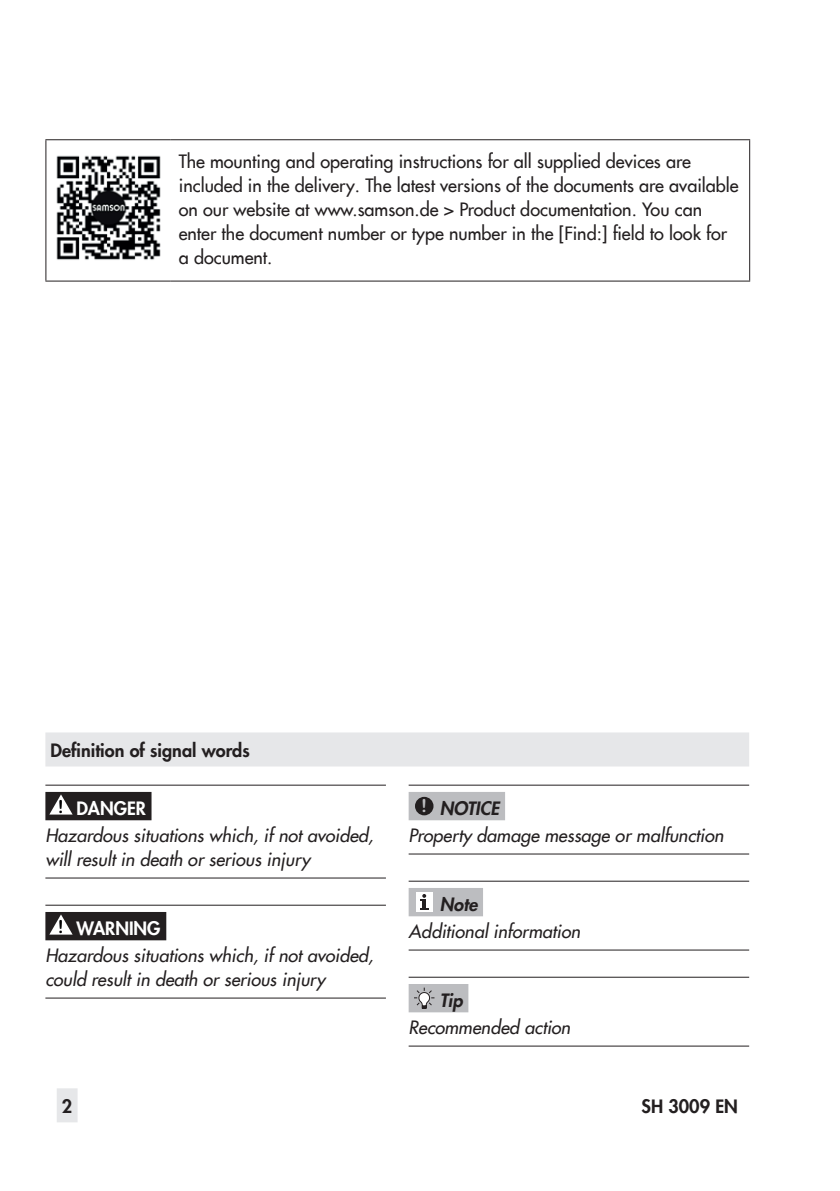
<style>
.page{position:relative;width:840px;height:1191px;background:#fff}
.page>*{position:absolute;margin:0;border:0;box-sizing:border-box;transform-origin:0 0}
.t1{font:500 18px/24px "Futura Com";color:#231f20}
.t2{font:italic 500 18px/24px "Futura Com";color:#231f20}
.t3{font:800 18px "Futura Com";color:#231f20}
.t4{font:800 18px "Futura Com";color:#fff}
.t5{font:italic 800 18px "Futura Com";color:#231f20}
.s1{font-family:"Arial Rounded MT Bold";font-weight:400;color:#000002}
.s2{font-family:"Arial Rounded MT Bold";font-weight:400;font-style:normal;color:#bcbdc0}
</style>
<div class="page">
<div style="left:57px;top:1088px;width:21px;height:34px;background:#e6e7e9"></div>
<div style="left:45px;top:732px;width:703px;height:34px;background:#e6e7e9"></div>
<hr style="left:45px;top:784px;width:341px;height:1px;background:#231f20">
<hr style="left:45px;top:877px;width:341px;height:1px;background:#231f20">
<hr style="left:45px;top:904px;width:341px;height:1px;background:#231f20">
<hr style="left:45px;top:997px;width:341px;height:1px;background:#231f20">
<hr style="left:408px;top:784px;width:340px;height:1px;background:#231f20">
<hr style="left:408px;top:853px;width:340px;height:1px;background:#231f20">
<hr style="left:408px;top:880px;width:340px;height:1px;background:#231f20">
<hr style="left:408px;top:949px;width:340px;height:1px;background:#231f20">
<hr style="left:408px;top:976px;width:340px;height:1px;background:#231f20">
<hr style="left:408px;top:1045px;width:340px;height:1px;background:#231f20">
<div style="left:45px;top:792px;width:106px;height:28px;background:#231f20"></div>
<svg style="left:49px;top:794px;width:24px;height:20px"></svg>
<div style="left:45px;top:912px;width:121px;height:28px;background:#231f20"></div>
<svg style="left:49px;top:914px;width:24px;height:20px"></svg>
<div style="left:408px;top:792px;width:97px;height:28px;background:#bcbdc0"></div>
<div style="left:415px;top:797px;width:18px;height:18px;background:#231f20;border-radius:50%"></div>
<div style="left:408px;top:888px;width:75px;height:28px;background:#bcbdc0"></div>
<div style="left:416px;top:892px;width:16px;height:19px;background:#fff"></div>
<hr style="left:422px;top:899px;width:4px;height:10px;background:#231f20">
<svg style="left:420px;top:894px;width:6px;height:6px"></svg>
<div style="left:408px;top:984px;width:60px;height:28px;background:#bcbdc0"></div>
<svg style="left:414px;top:987px;width:21px;height:22px"></svg>
<hr style="left:45px;top:139px;width:126px;height:1px;background:#231f20">
<hr style="left:45px;top:140px;width:1px;height:140px;background:#231f20">
<hr style="left:171px;top:139px;width:578px;height:1px;background:#231f20">
<hr style="left:748px;top:140px;width:1px;height:140px;background:#231f20">
<hr style="left:45px;top:280px;width:126px;height:1px;background:#231f20">
<hr style="left:171px;top:280px;width:578px;height:1px;background:#231f20">
<img style="left:56px;top:155px;width:105px;height:105px">
<p class="t1" style="left:179px;top:148px;width:561px">The mounting and operating instructions for all supplied devices are included in the delivery. The latest versions of the documents are available on our website at www.samson.de &gt; Product documentation. You can enter the document number or type number in the [Find:] field to look for a document.</p>
<p class="t3" style="left:51px;top:737px;width:200px">Definition of signal words</p>
<p class="t4" style="left:58px;top:794px;width:89px"><span class="s1">!</span> DANGER</p>
<p class="t2" style="left:45px;top:822px;width:329px">Hazardous situations which, if not avoided, will result in death or serious injury</p>
<p class="t4" style="left:58px;top:914px;width:104px"><span class="s1">!</span> WARNING</p>
<p class="t2" style="left:45px;top:942px;width:329px">Hazardous situations which, if not avoided, could result in death or serious injury</p>
<p class="t5" style="left:421px;top:794px;width:80px"><span class="s2">!</span> NOTICE</p>
<p class="t2" style="left:408px;top:822px;width:316px">Property damage message or malfunction</p>
<p class="t5" style="left:439px;top:890px;width:39px">Note</p>
<p class="t2" style="left:408px;top:918px;width:173px">Additional information</p>
<p class="t5" style="left:439px;top:986px;width:24px">Tip</p>
<p class="t2" style="left:408px;top:1014px;width:163px">Recommended action</p>
<p class="t3" style="left:62px;top:1093px;width:12px">2</p>
<p class="t3" style="left:641px;top:1093px;width:98px">SH 3009 EN</p>
</div>
